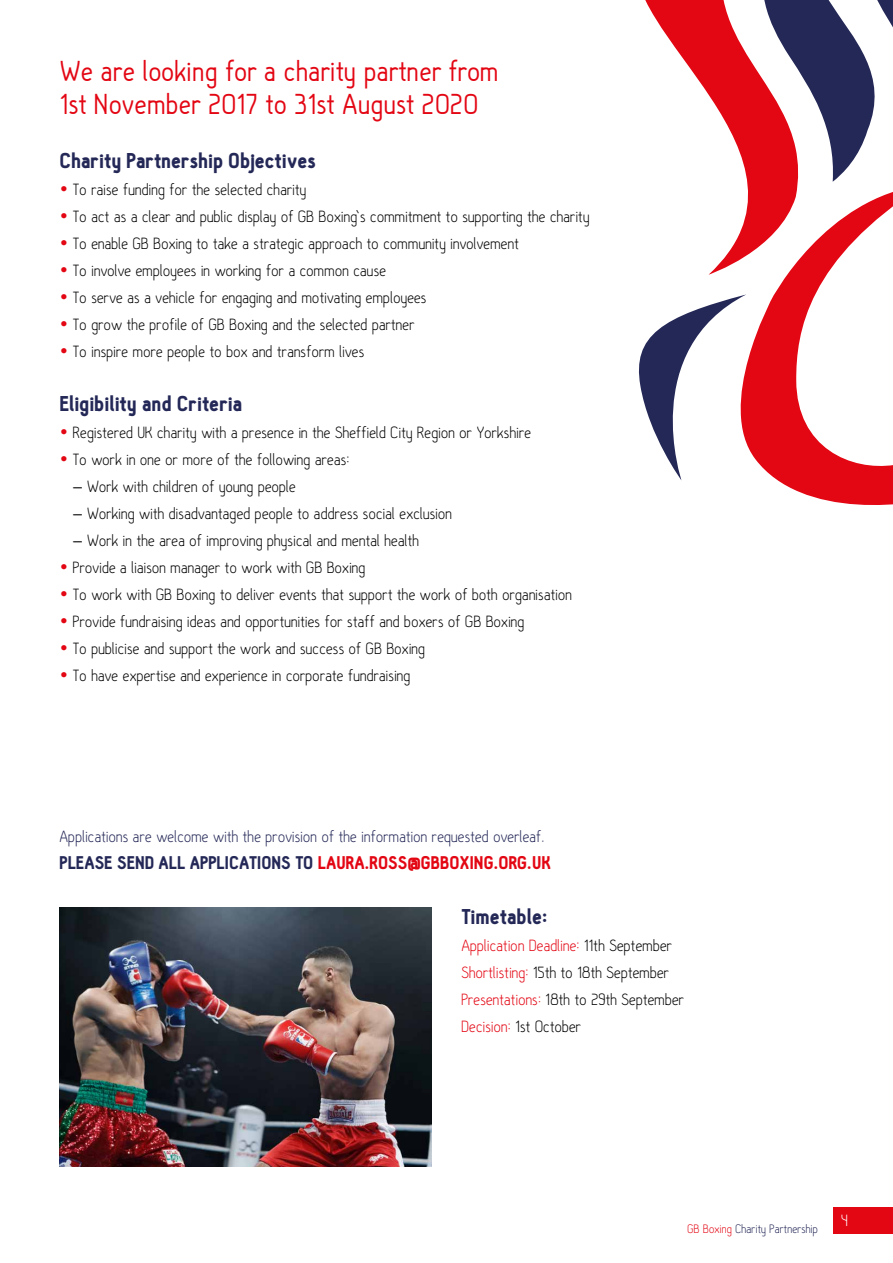
<style>
.page{position:relative;width:893px;height:1263px;background:#fff}
.page>*{position:absolute;margin:0;border:0;box-sizing:border-box;transform-origin:0 0}
.t1{font:30px/33px "Hallo Sans";color:#e30613}
.t2{font:900 21px "Hallosans";color:#242857}
.t3{font:300 18px/27px "Hallosans";color:#000}
.t4{font:300 18px/27px "Hallosans";color:#242857}
.t5{font:300 18px "Hallosans";color:#fff}
.t6{font:300 13.5px "Hallosans";color:#242857}
.s1{color:#e30613}
.s2{font-weight:900}
.s3{font-weight:900;color:#e30613}
</style>
<div class="page">
<svg style="left:836px;top:0;width:57px;height:179px"></svg>
<svg style="left:746px;top:192px;width:147px;height:313px"></svg>
<svg style="left:639px;top:294px;width:107px;height:186px"></svg>
<svg style="left:645px;top:0;width:191px;height:275px"></svg>
<img style="left:60px;top:907px;width:372px;height:260px">
<div style="left:833px;top:1207px;width:60px;height:26px;background:#e30613"></div>
<h1 class="t1" style="left:60px;top:55px;width:441px">We are looking for a charity partner from<br>1st November 2017 to 31st August 2020</h1>
<p class="t2" style="left:60px;top:149px;width:258px">Charity Partnership Objectives</p>
<p class="t3" style="left:60px;top:176px;width:249px"><span class="s1">•</span> To raise funding for the selected charity</p>
<p class="t3" style="left:60px;top:203px;width:532px"><span class="s1">•</span> To act as a clear and public display of GB Boxing’s commitment to supporting the charity</p>
<p class="t3" style="left:60px;top:230px;width:461px"><span class="s1">•</span> To enable GB Boxing to take a strategic approach to community involvement</p>
<p class="t3" style="left:60px;top:257px;width:328px"><span class="s1">•</span> To involve employees in working for a common cause</p>
<p class="t3" style="left:60px;top:284px;width:369px"><span class="s1">•</span> To serve as a vehicle for engaging and motivating employees</p>
<p class="t3" style="left:60px;top:311px;width:357px"><span class="s1">•</span> To grow the profile of GB Boxing and the selected partner</p>
<p class="t3" style="left:60px;top:338px;width:306px"><span class="s1">•</span> To inspire more people to box and transform lives</p>
<p class="t2" style="left:60px;top:392px;width:184px">Eligibility and Criteria</p>
<p class="t3" style="left:60px;top:419px;width:473px"><span class="s1">•</span> Registered UK charity with a presence in the Sheffield City Region or Yorkshire</p>
<p class="t3" style="left:60px;top:446px;width:291px"><span class="s1">•</span> To work in one or more of the following areas:</p>
<p class="t3" style="left:73px;top:473px;width:225px">– Work with children of young people</p>
<p class="t3" style="left:73px;top:500px;width:381px">– Working with disadvantaged people to address social exclusion</p>
<p class="t3" style="left:73px;top:527px;width:348px">– Work in the area of improving physical and mental health</p>
<p class="t3" style="left:60px;top:554px;width:308px"><span class="s1">•</span> Provide a liaison manager to work with GB Boxing</p>
<p class="t3" style="left:60px;top:581px;width:514px"><span class="s1">•</span> To work with GB Boxing to deliver events that support the work of both organisation</p>
<p class="t3" style="left:60px;top:608px;width:467px"><span class="s1">•</span> Provide fundraising ideas and opportunities for staff and boxers of GB Boxing</p>
<p class="t3" style="left:60px;top:635px;width:367px"><span class="s1">•</span> To publicise and support the work and success of GB Boxing</p>
<p class="t3" style="left:60px;top:662px;width:353px"><span class="s1">•</span> To have expertise and experience in corporate fundraising</p>
<p class="t4" style="left:60px;top:823px;width:493px">Applications are welcome with the provision of the information requested overleaf.<br><span class="s2">PLEASE SEND ALL APPLICATIONS TO</span> <span class="s3">LAURA.ROSS@GBBOXING.ORG.UK</span></p>
<p class="t2" style="left:461px;top:905px;width:88px">Timetable:</p>
<p class="t3" style="left:461px;top:932px;width:225px"><span class="s1">Application Deadline:</span> 11th September <span class="s1">Shortlisting:</span> 15th to 18th September <span class="s1">Presentations:</span> 18th to 29th September <span class="s1">Decision:</span> 1st October</p>
<p class="t6" style="left:688px;top:1222px;width:132px"><span class="s1">GB Boxing</span> Charity Partnership</p>
<p class="t5" style="left:841px;top:1211px;width:9px">4</p>
</div>
